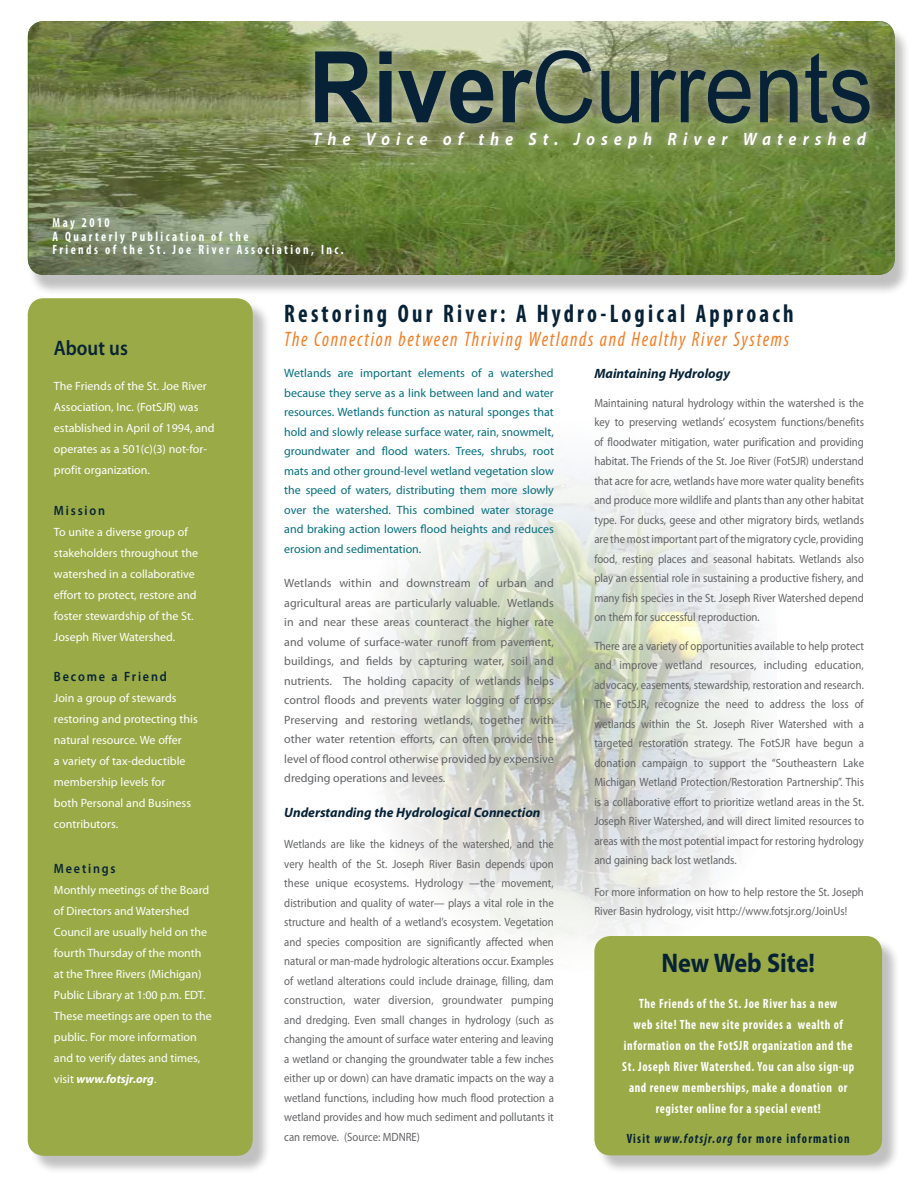
<style>
.page{position:relative;width:918px;height:1188px;background:#fff}
.page>*{position:absolute;margin:0;border:0;box-sizing:border-box;transform-origin:0 0}
.t1{font:99px "Arial";color:#072236;scale:.9 1}
.t2{font:700 27px "Myriad Pro";letter-spacing:-.005em;color:#072236;scale:.9 1}
.t3{font:700 condensed 25.5px "Myriad Pro";letter-spacing:.14em;color:#072236;scale:.9 1}
.t4{font:italic condensed 21px "Myriad Pro";letter-spacing:.09em;color:#f47d23;scale:.9 1}
.t5{font:600 21px "Myriad Pro";color:#072236;scale:.9 1}
.t6{font:italic 700 18px "Myriad Pro";letter-spacing:.37em;color:#fef8fa;scale:.9 1}
.t7{font:700 condensed 13.5px/21px "Myriad Pro";letter-spacing:.05em;color:#fff;text-align:center;scale:.9 1}
.t8{font:700 condensed 13.5px/13.5px "Myriad Pro";letter-spacing:.2em;color:#fbffff;scale:.9 1}
.t9{font:italic 700 13.5px "Myriad Pro";color:#072236}
.t10{font:700 condensed 13.5px "Myriad Pro";letter-spacing:.1em;color:#072236;scale:.9 1}
.t11{font:600 13.5px "Myriad Pro";letter-spacing:.15em;color:#072236;scale:.9 1}
.t12{font:12px/19.5px "Myriad Pro";color:#636466;text-align:justify;scale:.9 1}
.t13{font:12px/19.5px "Myriad Pro";color:#636466;text-align:justify}
.t14{font:12px/21px "Myriad Pro";color:#fff}
.t15{font:12px/19.5px "Myriad Pro";color:#046f7e;text-align:justify}
.t16{font:12px/21px "Myriad Pro";color:#fdffff}
.s1{font-weight:700}
.s2{font-weight:700;font-style:italic}
.s3{font-style:italic}
</style>
<div class="page">
<img style="left:372px;top:458px;width:402px;height:490px">
<div style="left:30px;top:300px;width:241px;height:875px;background:#000;opacity:.25"></div>
<div style="left:28px;top:298px;width:225px;height:858px;background:#99aa47;border-radius:16px"></div>
<div style="left:27px;top:26px;width:883px;height:270px;background:#000;opacity:.25"></div>
<img style="left:29px;top:21px;width:866px;height:254px">
<div style="left:298px;top:33px;width:587px;height:105px;background:#fff;opacity:.75"></div>
<div style="left:597px;top:938px;width:304px;height:236px;background:#000;opacity:.25"></div>
<div style="left:594px;top:936px;width:288px;height:219px;background:#99aa47;border-radius:16px"></div>
<div style="left:308px;top:118px;width:579px;height:49px;background:#fff;opacity:.75"></div>
<h1 class="t1" style="left:309px;top:23px;width:629px"><span class="s1">River</span>Currents</h1>
<h3 class="t6" style="left:313px;top:127px;width:616px">The Voice of the St. Joseph River Watershed</h3>
<p class="t8" style="left:52px;top:216px;width:325px">May 2010<br>A Quarterly Publication of the<br>Friends of the St. Joe River Association, Inc.</p>
<h3 class="t5" style="left:54px;top:335px;width:84px">About us</h3>
<p class="t14" style="left:54px;top:376px;width:162px">The Friends of the St. Joe River<br>Association, Inc. (FotSJR) was established in April of 1994, and operates as a 501(c)(3) not-for&shy;profit organization.</p>
<p class="t11" style="left:54px;top:502px;width:58px">Mission</p>
<p class="t14" style="left:54px;top:521px;width:146px">To unite a diverse group of stakeholders throughout the watershed in a collaborative effort to protect, restore and foster stewardship of the St.<br>Joseph River Watershed.</p>
<p class="t11" style="left:54px;top:668px;width:127px">Become a Friend</p>
<p class="t14" style="left:54px;top:688px;width:145px">Join a group of stewards restoring and protecting this natural resource. We offer<br>a variety of tax-deductible membership levels for<br>both Personal and Business contributors.</p>
<p class="t11" style="left:54px;top:860px;width:70px">Meetings</p>
<p class="t16" style="left:54px;top:880px;width:159px">Monthly meetings of the Board of Directors and Watershed<br>Council are usually held on the fourth Thursday of the month at the Three Rivers (Michigan)<br>Public Library at 1:00 p.m. EDT.<br>These meetings are open to the public. For more information and to verify dates and times, visit <span class="s2">www.fotsjr.org</span>.</p>
<h3 class="t3" style="left:284px;top:297px;width:567px">Restoring Our River: A Hydro-Logical Approach</h3>
<h3 class="t4" style="left:284px;top:326px;width:562px">The Connection between Thriving Wetlands and Healthy River Systems</h3>
<p class="t15" style="left:284px;top:363px;width:271px">Wetlands are important elements of a watershed because they serve as a link between land and water resources. Wetlands function as natural sponges that hold and slowly release surface water, rain, snowmelt, groundwater and flood waters. Trees, shrubs, root mats and other ground-level wetland vegetation slow the speed of waters, distributing them more slowly over the watershed. This combined water storage and braking action lowers flood heights and reduces erosion and sedimentation.</p>
<p class="t13" style="left:284px;top:573px;width:271px">Wetlands within and downstream of urban and agricultural areas are particularly valuable. Wetlands in and near these areas counteract the higher rate and volume of surface-water runoff from pavement, buildings, and fields by capturing water, soil and nutrients. The holding capacity of wetlands helps control floods and prevents water logging of crops.<br>Preserving and restoring wetlands, together with other water retention efforts, can often provide the level of flood control otherwise provided by expensive dredging operations and levees.</p>
<p class="t9" style="left:284px;top:803px;width:258px">Understanding the Hydrological Connection</p>
<p class="t12" style="left:284px;top:834px;width:301px">Wetlands are like the kidneys of the watershed, and the very health of the St. Joseph River Basin depends upon these unique ecosystems. Hydrology —the movement, distribution and quality of water— plays a vital role in the structure and health of a wetland’s ecosystem. Vegetation and species composition are significantly affected when natural or man-made hydrologic alterations occur. Examples of wetland alterations could include drainage, filling, dam construction, water diversion, groundwater pumping and dredging. Even small changes in hydrology (such as changing the amount of surface water entering and leaving a wetland or changing the groundwater table a few inches either up or down) can have dramatic impacts on the way a wetland functions, including how much flood protection a wetland provides and how much sediment and pollutants it can remove. (Source: MDNRE)</p>
<p class="t9" style="left:594px;top:365px;width:137px">Maintaining Hydrology</p>
<p class="t12" style="left:594px;top:393px;width:301px">Maintaining natural hydrology within the watershed is the key to preserving wetlands’ ecosystem functions/benefits of floodwater mitigation, water purification and providing habitat. The Friends of the St. Joe River (FotSJR) understand that acre for acre, wetlands have more water quality benefits and produce more wildlife and plants than any other habitat type. For ducks, geese and other migratory birds, wetlands are the most important part of the migratory cycle, providing food, resting places and seasonal habitats. Wetlands also play an essential role in sustaining a productive fishery, and many fish species in the St. Joseph River Watershed depend on them for successful reproduction.</p>
<p class="t12" style="left:594px;top:636px;width:301px">There are a variety of opportunities available to help protect and improve wetland resources, including education, advocacy, easements, stewardship, restoration and research.<br>The FotSJR, recognize the need to address the loss of wetlands within the St. Joseph River Watershed with a targeted restoration strategy. The FotSJR have begun a donation campaign to support the “Southeastern Lake Michigan Wetland Protection/Restoration Partnership”. This is a collaborative effort to prioritize wetland areas in the St.<br>Joseph River Watershed, and will direct limited resources to areas with the most potential impact for restoring hydrology and gaining back lost wetlands.</p>
<p class="t12" style="left:594px;top:882px;width:301px">For more information on how to help restore the St. Joseph<br>River Basin hydrology, visit http://www.fotsjr.org/JoinUs!</p>
<h2 class="t2" style="left:661px;top:945px;width:172px">New Web Site!</h2>
<p class="t7" style="left:622px;top:993px;width:259px">The Friends of the St. Joe River has a new<br>web site! The new site provides a wealth of information on the FotSJR organization and the St. Joseph River Watershed. You can also sign-up and renew memberships, make a donation or register online for a special event!</p>
<p class="t10" style="left:627px;top:1130px;width:249px">Visit <span class="s3">www.fotsjr.org</span> for more information</p>
</div>
